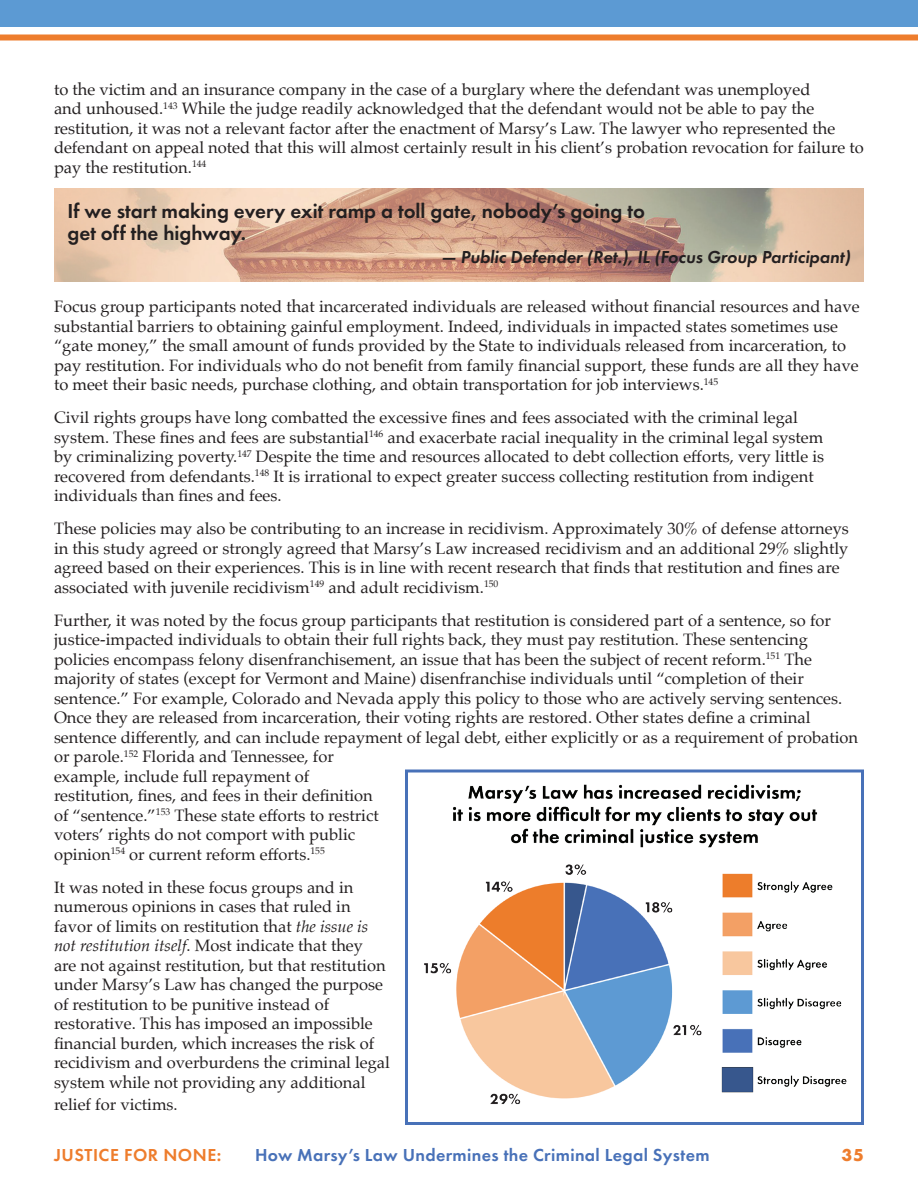
<style>
.page{position:relative;width:918px;height:1188px;background:#fff}
.page>*{position:absolute;margin:0;border:0;box-sizing:border-box;transform-origin:0 0}
.Futura_Call_out{font:600 21px/22.5px "Futura PT";color:#231f20}
.Futura_Call_out-2{font:italic 600 18px "Futura PT";color:#231f20}
.t1{font:600 18px "Futura PT";letter-spacing:.02em;color:#4871b8}
.t2{font:600 18px "Futura PT";letter-spacing:.03em;color:#ee7d2d}
.t3{font:700 18px "Futura PT";color:#ee7d2d}
.Palatino_Body_11_13{font:16.5px/19.5px "Palatino";color:#231f20}
.s1{font-style:italic}
</style>
<div class="page">
<div style="left:0;top:0;width:918px;height:27px;background:#5c9ad3"></div>
<div style="left:0;top:34px;width:918px;height:6px;background:#ee7d2d"></div>
<img style="left:54px;top:189px;width:810px;height:93px">
<img style="left:424px;top:784px;width:423px;height:321px">
<div style="left:405px;top:770px;width:459px;height:355px;border:3px solid #4871b8"></div>
<p class="Palatino_Body_11_13" style="left:54px;top:79px;width:811px">to the victim and an insurance company in the case of a burglary where the defendant was unemployed<br>and unhoused. <sup>143</sup> While the judge readily acknowledged that the defendant would not be able to pay the restitution, it was not a relevant factor after the enactment of Marsy’s Law. The lawyer who represented the defendant on appeal noted that this will almost certainly result in his client’s probation revocation for failure to pay the restitution. <sup>144</sup></p>
<p class="Futura_Call_out" style="left:68px;top:199px;width:579px">If we start making every exit ramp a toll gate, nobody’s going to get off the highway.</p>
<p class="Futura_Call_out-2" style="left:441px;top:245px;width:411px">— Public Defender (Ret.), IL (Focus Group Participant)</p>
<p class="Palatino_Body_11_13" style="left:54px;top:297px;width:807px">Focus group participants noted that incarcerated individuals are released without financial resources and have substantial barriers to obtaining gainful employment. Indeed, individuals in impacted states sometimes use “gate money,” the small amount of funds provided by the State to individuals released from incarceration, to pay restitution. For individuals who do not benefit from family financial support, these funds are all they have to meet their basic needs, purchase clothing, and obtain transportation for job interviews. <sup>145</sup></p>
<p class="Palatino_Body_11_13" style="left:54px;top:408px;width:772px">Civil rights groups have long combatted the excessive fines and fees associated with the criminal legal system. These fines and fees are substantial<sup>146</sup> and exacerbate racial inequality in the criminal legal system by criminalizing poverty. <sup>147</sup> Despite the time and resources allocated to debt collection efforts, very little is recovered from defendants. <sup>148</sup> It is irrational to expect greater success collecting restitution from indigent individuals than fines and fees.</p>
<p class="Palatino_Body_11_13" style="left:54px;top:519px;width:796px">These policies may also be contributing to an increase in recidivism. Approximately 30% of defense attorneys in this study agreed or strongly agreed that Marsy’s Law increased recidivism and an additional 29% slightly agreed based on their experiences. This is in line with recent research that finds that restitution and fines are associated with juvenile recidivism<sup>149</sup> and adult recidivism. <sup>150</sup></p>
<p class="Palatino_Body_11_13" style="left:54px;top:610px;width:806px">Further, it was noted by the focus group participants that restitution is considered part of a sentence, so for justice-impacted individuals to obtain their full rights back, they must pay restitution. These sentencing policies encompass felony disenfranchisement, an issue that has been the subject of recent reform. <sup>151</sup> The majority of states (except for Vermont and Maine) disenfranchise individuals until “completion of their sentence.” For example, Colorado and Nevada apply this policy to those who are actively serving sentences.<br>Once they are released from incarceration, their voting rights are restored. Other states define a criminal sentence differently, and can include repayment of legal debt, either explicitly or as a requirement of probation or parole. <sup>152</sup> Florida and Tennessee, for<br>example, include full repayment of<br>restitution, fines, and fees in their definition<br>of “sentence.”<sup>153</sup> These state efforts to restrict<br>voters’ rights do not comport with public<br>opinion<sup>154</sup> or current reform efforts.<sup>155</sup></p>
<p class="Palatino_Body_11_13" style="left:54px;top:877px;width:338px">It was noted in these focus groups and in numerous opinions in cases that ruled in favor of limits on restitution that <span class="s1">the issue is not restitution itself</span>. Most indicate that they<br>are not against restitution, but that restitution under Marsy’s Law has changed the purpose of restitution to be punitive instead of restorative. This has imposed an impossible financial burden, which increases the risk of recidivism and overburdens the criminal legal system while not providing any additional</p>
<p class="Palatino_Body_11_13" style="left:54px;top:1095px;width:123px">relief for victims.</p>
<p class="t2" style="left:54px;top:1143px;width:169px">JUSTICE FOR NONE:</p>
<p class="t1" style="left:255px;top:1143px;width:456px">How Marsy’s Law Undermines the Criminal Legal System</p>
<p class="t3" style="left:842px;top:1143px;width:24px">35</p>
</div>
